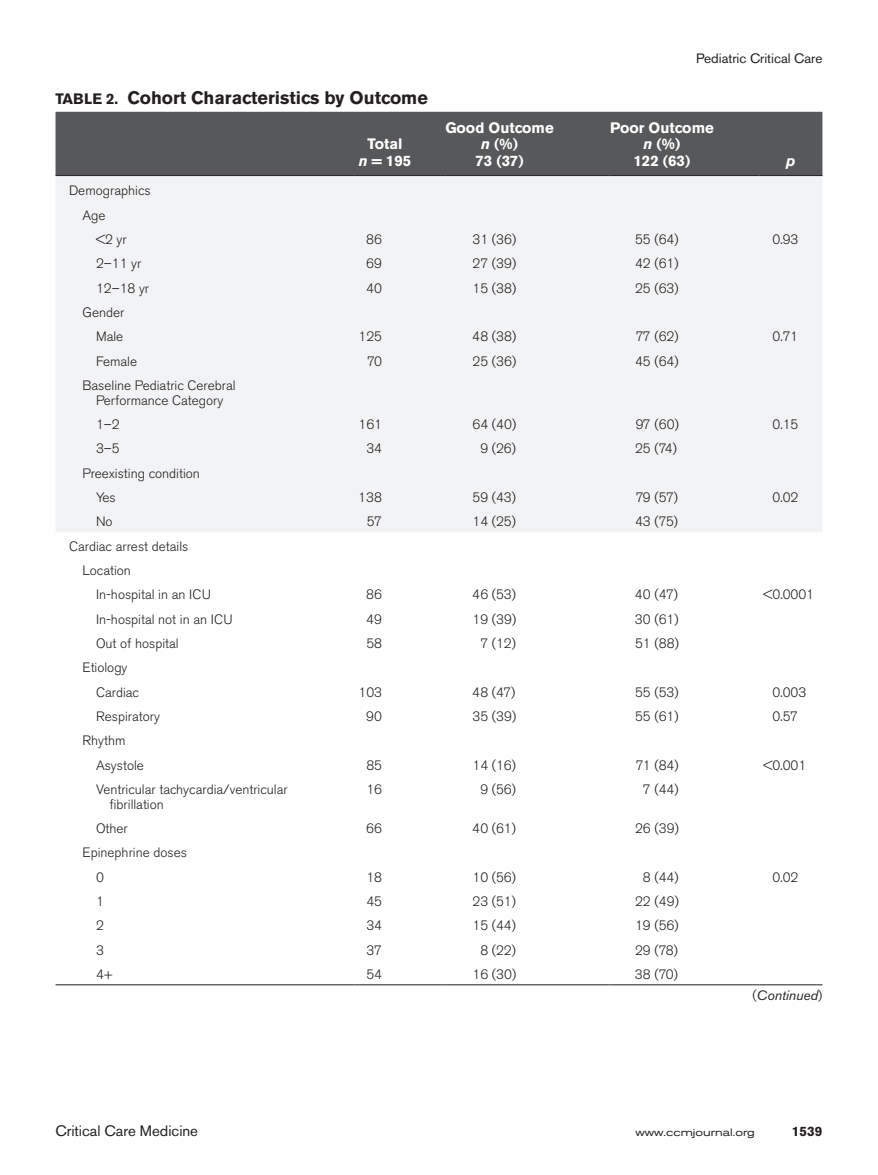
<style>
.page{position:relative;width:878px;height:1175px;background:#fff}
.page>*{position:absolute;margin:0;border:0;box-sizing:border-box;transform-origin:0 0}
.t1{font:700 18px "Akzidenz Grotesk BE";color:#231f20}
.t2{font:700 15px/16.5px "Akzidenz Grotesk BE";color:#fff;text-align:center}
.t3{font:15px "Akzidenz Grotesk BE";color:#231f20}
.t4{font:italic 700 15px "Akzidenz Grotesk BE";color:#fff}
.t5{font:300 13.5px/24.3px "Akzidenz Grotesk BE";color:#231f20}
.t6{font:13.5px "Akzidenz Grotesk BE";color:#231f20}
.t7{font:italic 13.5px "Akzidenz Grotesk BE";color:#231f20}
.t8{font:700 13.5px "Akzidenz Grotesk BE";color:#231f20}
.t9{font:expanded 10.5px "Akzidenz Grotesk BE";color:#231f20}
.s1{font-size:15px}
.s2{font-style:italic}
.s3{font-weight:300;font-style:normal}
</style>
<div class="page">
<div style="left:56px;top:112px;width:766px;height:63px;background:#57585a"></div>
<div style="left:56px;top:176px;width:766px;height:356px;background:#f2f3f4"></div>
<hr style="left:56px;top:175px;width:298px;height:1px;background:#231f20">
<hr style="left:759px;top:175px;width:63px;height:1px;background:#231f20">
<hr style="left:354px;top:175px;width:91px;height:1px;background:#231f20">
<hr style="left:445px;top:175px;width:164px;height:1px;background:#231f20">
<hr style="left:609px;top:175px;width:150px;height:1px;background:#231f20">
<hr style="left:759px;top:984px;width:63px;height:1px;background:#231f20">
<hr style="left:56px;top:984px;width:298px;height:1px;background:#231f20">
<hr style="left:354px;top:984px;width:91px;height:1px;background:#231f20">
<hr style="left:445px;top:984px;width:164px;height:1px;background:#231f20">
<hr style="left:609px;top:984px;width:150px;height:1px;background:#231f20">
<h1 class="t1" style="left:56px;top:87px;width:374px"><span class="s1">Table 2.</span> Cohort Characteristics by Outcome</h1>
<p class="t2" style="left:359px;top:136px;width:54px">Total<br><span class="s2">n</span> = 195</p>
<p class="t6" style="left:696px;top:50px;width:128px">Pediatric Critical Care</p>
<p class="t2" style="left:445px;top:119px;width:110px">Good Outcome <span class="s2">n</span> (%)<br>73 (37)</p>
<p class="t2" style="left:610px;top:119px;width:105px">Poor Outcome <span class="s2">n</span> (%)<br>122 (63)</p>
<p class="t4" style="left:786px;top:152px;width:11px">p</p>
<p class="t5" style="left:69px;top:179px;width:83px">Demographics</p>
<p class="t5" style="left:82px;top:203px;width:25px">Age</p>
<p class="t5" style="left:96px;top:227px;width:32px">&lt;2 yr</p>
<p class="t5" style="left:366px;top:227px;width:18px">86</p>
<p class="t5" style="left:472px;top:227px;width:45px">31 (36)</p>
<p class="t5" style="left:635px;top:227px;width:45px">55 (64)</p>
<p class="t5" style="left:772px;top:227px;width:27px">0.93</p>
<p class="t5" style="left:96px;top:252px;width:47px">2–11 yr</p>
<p class="t5" style="left:366px;top:252px;width:18px">69</p>
<p class="t5" style="left:472px;top:252px;width:45px">27 (39)</p>
<p class="t5" style="left:635px;top:252px;width:45px">42 (61)</p>
<p class="t5" style="left:96px;top:276px;width:55px">12–18 yr</p>
<p class="t5" style="left:366px;top:276px;width:18px">40</p>
<p class="t5" style="left:472px;top:276px;width:45px">15 (38)</p>
<p class="t5" style="left:635px;top:276px;width:45px">25 (63)</p>
<p class="t5" style="left:82px;top:300px;width:43px;text-align:right">Gender<br>Male</p>
<p class="t5" style="left:358px;top:325px;width:25px">125</p>
<p class="t5" style="left:472px;top:325px;width:46px">48 (38)</p>
<p class="t5" style="left:635px;top:325px;width:45px">77 (62)</p>
<p class="t5" style="left:772px;top:325px;width:27px">0.71</p>
<p class="t5" style="left:96px;top:349px;width:43px">Female</p>
<p class="t5" style="left:367px;top:349px;width:16px">70</p>
<p class="t5" style="left:472px;top:349px;width:45px">25 (36)</p>
<p class="t5" style="left:635px;top:349px;width:45px">45 (64)</p>
<p class="t5" style="left:82px;top:378px;width:155px;line-height:15px;text-align:center">Baseline Pediatric Cerebral<br>Performance Category</p>
<p class="t5" style="left:96px;top:412px;width:25px">1–2</p>
<p class="t5" style="left:358px;top:412px;width:25px">161</p>
<p class="t5" style="left:472px;top:412px;width:45px">64 (40)</p>
<p class="t5" style="left:635px;top:412px;width:45px">97 (60)</p>
<p class="t5" style="left:772px;top:412px;width:27px">0.15</p>
<p class="t5" style="left:96px;top:437px;width:25px">3–5</p>
<p class="t5" style="left:366px;top:437px;width:17px">34</p>
<p class="t5" style="left:480px;top:437px;width:37px">9 (26)</p>
<p class="t5" style="left:635px;top:437px;width:43px">25 (74)</p>
<p class="t5" style="left:96px;top:461px;width:105px;text-indent:-14px">Preexisting condition<br>Yes</p>
<p class="t5" style="left:358px;top:485px;width:25px">138</p>
<p class="t5" style="left:472px;top:485px;width:45px">59 (43)</p>
<p class="t5" style="left:636px;top:485px;width:44px">79 (57)</p>
<p class="t5" style="left:772px;top:485px;width:27px">0.02</p>
<p class="t5" style="left:96px;top:510px;width:18px">No</p>
<p class="t5" style="left:367px;top:510px;width:17px">57</p>
<p class="t5" style="left:472px;top:510px;width:45px">14 (25)</p>
<p class="t5" style="left:635px;top:510px;width:45px">43 (75)</p>
<p class="t5" style="left:82px;top:534px;width:107px;text-indent:-14px">Cardiac arrest details<br>Location</p>
<p class="t5" style="left:96px;top:583px;width:117px">In-hospital in an ICU</p>
<p class="t5" style="left:366px;top:583px;width:18px">86</p>
<p class="t5" style="left:472px;top:583px;width:45px">46 (53)</p>
<p class="t5" style="left:634px;top:583px;width:45px">40 (47)</p>
<p class="t5" style="left:763px;top:583px;width:52px">&lt;0.0001</p>
<p class="t5" style="left:96px;top:607px;width:138px">In-hospital not in an ICU</p>
<p class="t5" style="left:366px;top:607px;width:18px">49</p>
<p class="t5" style="left:472px;top:607px;width:45px">19 (39)</p>
<p class="t5" style="left:634px;top:607px;width:45px">30 (61)</p>
<p class="t5" style="left:96px;top:631px;width:84px">Out of hospital</p>
<p class="t5" style="left:366px;top:631px;width:17px">58</p>
<p class="t5" style="left:480px;top:631px;width:37px">7 (12)</p>
<p class="t5" style="left:635px;top:631px;width:45px">51 (88)</p>
<p class="t5" style="left:96px;top:655px;width:45px;text-indent:-14px">Etiology<br>Cardiac</p>
<p class="t5" style="left:358px;top:680px;width:25px">103</p>
<p class="t5" style="left:472px;top:680px;width:45px">48 (47)</p>
<p class="t5" style="left:635px;top:680px;width:45px">55 (53)</p>
<p class="t5" style="left:772px;top:680px;width:35px">0.003</p>
<p class="t5" style="left:96px;top:704px;width:65px">Respiratory</p>
<p class="t5" style="left:366px;top:704px;width:18px">90</p>
<p class="t5" style="left:472px;top:704px;width:45px">35 (39)</p>
<p class="t5" style="left:635px;top:704px;width:45px">55 (61)</p>
<p class="t5" style="left:772px;top:704px;width:27px">0.57</p>
<p class="t5" style="left:96px;top:728px;width:49px;text-indent:-14px">Rhythm<br>Asystole</p>
<p class="t5" style="left:366px;top:753px;width:17px">85</p>
<p class="t5" style="left:472px;top:753px;width:45px">14 (16)</p>
<p class="t5" style="left:635px;top:753px;width:45px">71 (84)</p>
<p class="t5" style="left:763px;top:753px;width:44px">&lt;0.001</p>
<p class="t5" style="left:110px;top:782px;width:180px;line-height:15px;text-indent:-14px">Ventricular tachycardia/ventricular fibrillation</p>
<p class="t5" style="left:366px;top:777px;width:17px">16</p>
<p class="t5" style="left:480px;top:777px;width:37px">9 (56)</p>
<p class="t5" style="left:643px;top:777px;width:37px">7 (44)</p>
<p class="t5" style="left:96px;top:816px;width:33px">Other</p>
<p class="t5" style="left:366px;top:816px;width:18px">66</p>
<p class="t5" style="left:472px;top:816px;width:45px">40 (61)</p>
<p class="t5" style="left:635px;top:816px;width:45px">26 (39)</p>
<p class="t5" style="left:96px;top:841px;width:92px;text-indent:-14px">Epinephrine doses<br>0</p>
<p class="t5" style="left:366px;top:865px;width:17px">18</p>
<p class="t5" style="left:472px;top:865px;width:45px">10 (56)</p>
<p class="t5" style="left:643px;top:865px;width:37px">8 (44)</p>
<p class="t5" style="left:772px;top:865px;width:27px">0.02</p>
<p class="t5" style="left:96px;top:889px;width:9px">1</p>
<p class="t5" style="left:366px;top:889px;width:17px">45</p>
<p class="t5" style="left:472px;top:889px;width:45px">23 (51)</p>
<p class="t5" style="left:635px;top:889px;width:45px">22 (49)</p>
<p class="t5" style="left:96px;top:913px;width:9px">2</p>
<p class="t5" style="left:366px;top:913px;width:17px">34</p>
<p class="t5" style="left:472px;top:913px;width:45px">15 (44)</p>
<p class="t5" style="left:635px;top:913px;width:45px">19 (56)</p>
<p class="t5" style="left:96px;top:938px;width:9px">3</p>
<p class="t5" style="left:366px;top:938px;width:17px">37</p>
<p class="t5" style="left:480px;top:938px;width:37px">8 (22)</p>
<p class="t5" style="left:635px;top:938px;width:44px">29 (78)</p>
<p class="t5" style="left:96px;top:962px;width:18px">4+</p>
<p class="t5" style="left:366px;top:962px;width:17px">54</p>
<p class="t5" style="left:472px;top:962px;width:45px">16 (30)</p>
<p class="t5" style="left:634px;top:962px;width:45px">38 (70)</p>
<p class="t7" style="left:752px;top:987px;width:71px"><span class="s3">(</span>Continued<span class="s3">)</span></p>
<p class="t3" style="left:56px;top:1121px;width:144px">Critical Care Medicine</p>
<p class="t9" style="left:635px;top:1126px;width:121px">www.ccmjournal.org</p>
<p class="t8" style="left:791px;top:1123px;width:32px">1539</p>
</div>
